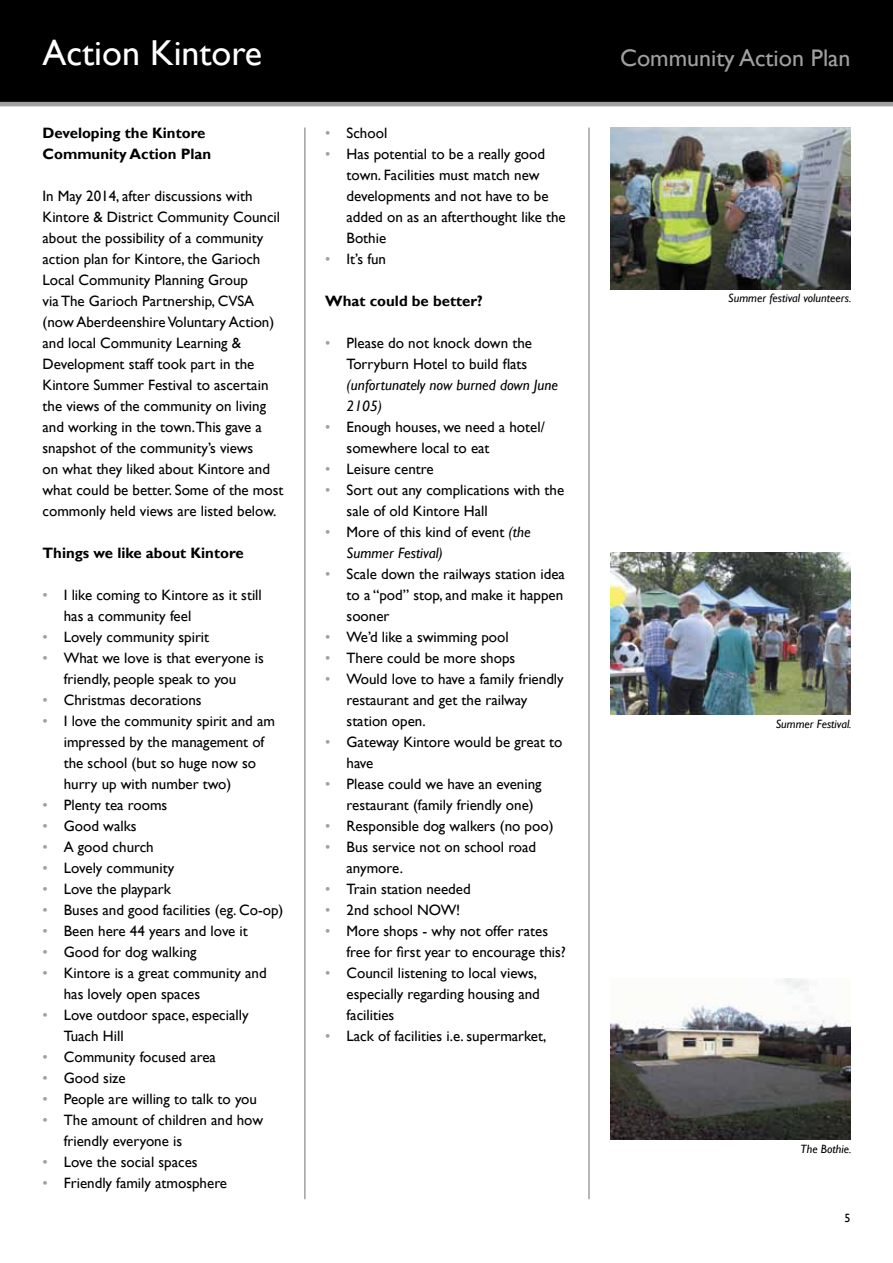
<style>
.page{position:relative;width:893px;height:1263px;background:#fff}
.page>*{position:absolute;margin:0;border:0;box-sizing:border-box;transform-origin:0 0}
.t1{font:36px "Gill Sans";color:#fff}
.t2{font:24px "Gill Sans";color:#a0a0a0}
.t3{font:15px/21px "Gill Sans";color:#000}
.t4{font:700 15px/21px "Gill Sans";color:#000}
.t5{font:italic 15px/21px "Gill Sans";color:#000}
.t6{font:italic 12px "Gill Sans";color:#000}
.t7{font:12px "Gill Sans";color:#000}
.s1{color:#a0a0a0}
.s2{font-style:italic}
</style>
<div class="page">
<hr style="left:304px;top:128px;width:2px;height:1071px;background:#a0a0a0">
<hr style="left:588px;top:128px;width:2px;height:1071px;background:#a0a0a0">
<div style="left:0;top:0;width:893px;height:106px;background:#000"></div>
<img style="left:610px;top:128px;width:240px;height:161px">
<img style="left:610px;top:553px;width:240px;height:161px">
<img style="left:610px;top:978px;width:240px;height:162px">
<h1 class="t1" style="left:43px;top:32px;width:221px">Action Kintore</h1>
<h2 class="t2" style="left:620px;top:44px;width:232px">Community Action Plan</h2>
<p class="t4" style="left:43px;top:123px;width:170px">Developing the Kintore<br>Community Action Plan</p>
<p class="t3" style="left:43px;top:186px;width:242px">In May 2014, after discussions with Kintore &amp; District Community Council about the possibility of a community action plan for Kintore, the Garioch Local Community Planning Group<br>via The Garioch Partnership, CVSA (now Aberdeenshire Voluntary Action) and local Community Learning &amp; Development staff took part in the Kintore Summer Festival to ascertain the views of the community on living and working in the town.This gave a snapshot of the community’s views<br>on what they liked about Kintore and what could be better. Some of the most commonly held views are listed below.</p>
<p class="t4" style="left:43px;top:543px;width:203px">Things we like about Kintore</p>
<p class="t3" style="left:64px;top:585px;width:200px;text-indent:-21px"><span class="s1">•</span> I like coming to Kintore as it still has a community feel</p>
<p class="t3" style="left:43px;top:627px;width:168px"><span class="s1">•</span> Lovely community spirit</p>
<p class="t3" style="left:43px;top:648px;width:223px;text-align:center"><span class="s1">•</span> What we love is that everyone is friendly, people speak to you</p>
<p class="t3" style="left:43px;top:690px;width:161px"><span class="s1">•</span> Christmas decorations</p>
<p class="t3" style="left:64px;top:711px;width:213px;text-indent:-21px"><span class="s1">•</span> I love the community spirit and am impressed by the management of the school (but so huge now so hurry up with number two)</p>
<p class="t3" style="left:43px;top:795px;width:126px"><span class="s1">•</span> Plenty tea rooms</p>
<p class="t3" style="left:43px;top:816px;width:96px"><span class="s1">•</span> Good walks</p>
<p class="t3" style="left:43px;top:837px;width:113px"><span class="s1">•</span> A good church</p>
<p class="t3" style="left:43px;top:858px;width:133px"><span class="s1">•</span> Lovely community</p>
<p class="t3" style="left:43px;top:879px;width:130px"><span class="s1">•</span> Love the playpark</p>
<p class="t3" style="left:43px;top:900px;width:242px"><span class="s1">•</span> Buses and good facilities (eg. Co-op)</p>
<p class="t3" style="left:43px;top:921px;width:207px"><span class="s1">•</span> Been here 44 years and love it</p>
<p class="t3" style="left:43px;top:942px;width:156px"><span class="s1">•</span> Good for dog walking</p>
<p class="t3" style="left:64px;top:963px;width:204px;text-indent:-21px"><span class="s1">•</span> Kintore is a great community and has lovely open spaces</p>
<p class="t3" style="left:64px;top:1005px;width:186px;text-indent:-21px"><span class="s1">•</span> Love outdoor space, especially<br>Tuach Hill</p>
<p class="t3" style="left:43px;top:1047px;width:175px"><span class="s1">•</span> Community focused area</p>
<p class="t3" style="left:43px;top:1068px;width:85px"><span class="s1">•</span> Good size</p>
<p class="t3" style="left:43px;top:1089px;width:216px"><span class="s1">•</span> People are willing to talk to you</p>
<p class="t3" style="left:64px;top:1110px;width:201px;text-indent:-21px"><span class="s1">•</span> The amount of children and how friendly everyone is</p>
<p class="t3" style="left:43px;top:1152px;width:157px"><span class="s1">•</span> Love the social spaces</p>
<p class="t3" style="left:43px;top:1173px;width:186px"><span class="s1">•</span> Friendly family atmosphere</p>
<p class="t3" style="left:325px;top:123px;width:64px"><span class="s1">•</span> School</p>
<p class="t3" style="left:347px;top:144px;width:221px;text-indent:-21px"><span class="s1">•</span> Has potential to be a really good town. Facilities must match new developments and not have to be added on as an afterthought like the<br>Bothie</p>
<p class="t3" style="left:325px;top:249px;width:62px"><span class="s1">•</span> It’s fun</p>
<p class="t4" style="left:325px;top:291px;width:159px">What could be better?</p>
<p class="t3" style="left:347px;top:333px;width:187px;text-indent:-21px"><span class="s1">•</span> Please do not knock down the<br>Torryburn Hotel to build flats</p>
<p class="t5" style="left:347px;top:375px;width:213px">(unfortunately now burned down June<br>2105)</p>
<p class="t3" style="left:347px;top:417px;width:200px;text-indent:-21px"><span class="s1">•</span> Enough houses, we need a hotel/ somewhere local to eat</p>
<p class="t3" style="left:325px;top:459px;width:110px"><span class="s1">•</span> Leisure centre</p>
<p class="t3" style="left:347px;top:480px;width:219px;text-indent:-21px"><span class="s1">•</span> Sort out any complications with the sale of old Kintore Hall</p>
<p class="t3" style="left:347px;top:522px;width:186px;text-indent:-21px"><span class="s1">•</span> More of this kind of event <span class="s2">(the<br>Summer Festival)</span></p>
<p class="t3" style="left:347px;top:564px;width:220px;text-align:justify;text-indent:-21px"><span class="s1">•</span> Scale down the railways station idea to a “pod” stop, and make it happen sooner</p>
<p class="t3" style="left:325px;top:627px;width:185px"><span class="s1">•</span> We’d like a swimming pool</p>
<p class="t3" style="left:325px;top:648px;width:191px"><span class="s1">•</span> There could be more shops</p>
<p class="t3" style="left:347px;top:669px;width:219px;text-indent:-21px"><span class="s1">•</span> Would love to have a family friendly restaurant and get the railway station open.</p>
<p class="t3" style="left:347px;top:732px;width:217px;text-indent:-21px"><span class="s1">•</span> Gateway Kintore would be great to have</p>
<p class="t3" style="left:347px;top:774px;width:197px;text-indent:-21px"><span class="s1">•</span> Please could we have an evening restaurant (family friendly one)</p>
<p class="t3" style="left:325px;top:816px;width:230px"><span class="s1">•</span> Responsible dog walkers (no poo)</p>
<p class="t3" style="left:347px;top:837px;width:191px;text-indent:-21px"><span class="s1">•</span> Bus service not on school road anymore.</p>
<p class="t3" style="left:325px;top:879px;width:147px"><span class="s1">•</span> Train station needed</p>
<p class="t3" style="left:325px;top:900px;width:137px"><span class="s1">•</span> 2nd school NOW!</p>
<p class="t3" style="left:347px;top:921px;width:221px;text-indent:-21px"><span class="s1">•</span> More shops - why not offer rates free for first year to encourage this?</p>
<p class="t3" style="left:347px;top:963px;width:195px;text-indent:-21px"><span class="s1">•</span> Council listening to local views, especially regarding housing and facilities</p>
<p class="t3" style="left:325px;top:1026px;width:223px"><span class="s1">•</span> Lack of facilities i.e. supermarket,</p>
<p class="t6" style="left:728px;top:291px;width:125px">Summer festival volunteers.</p>
<p class="t6" style="left:776px;top:717px;width:77px">Summer Festival.</p>
<p class="t6" style="left:801px;top:1142px;width:53px">The Bothie.</p>
<p class="t7" style="left:844px;top:1210px;width:7px">5</p>
</div>
